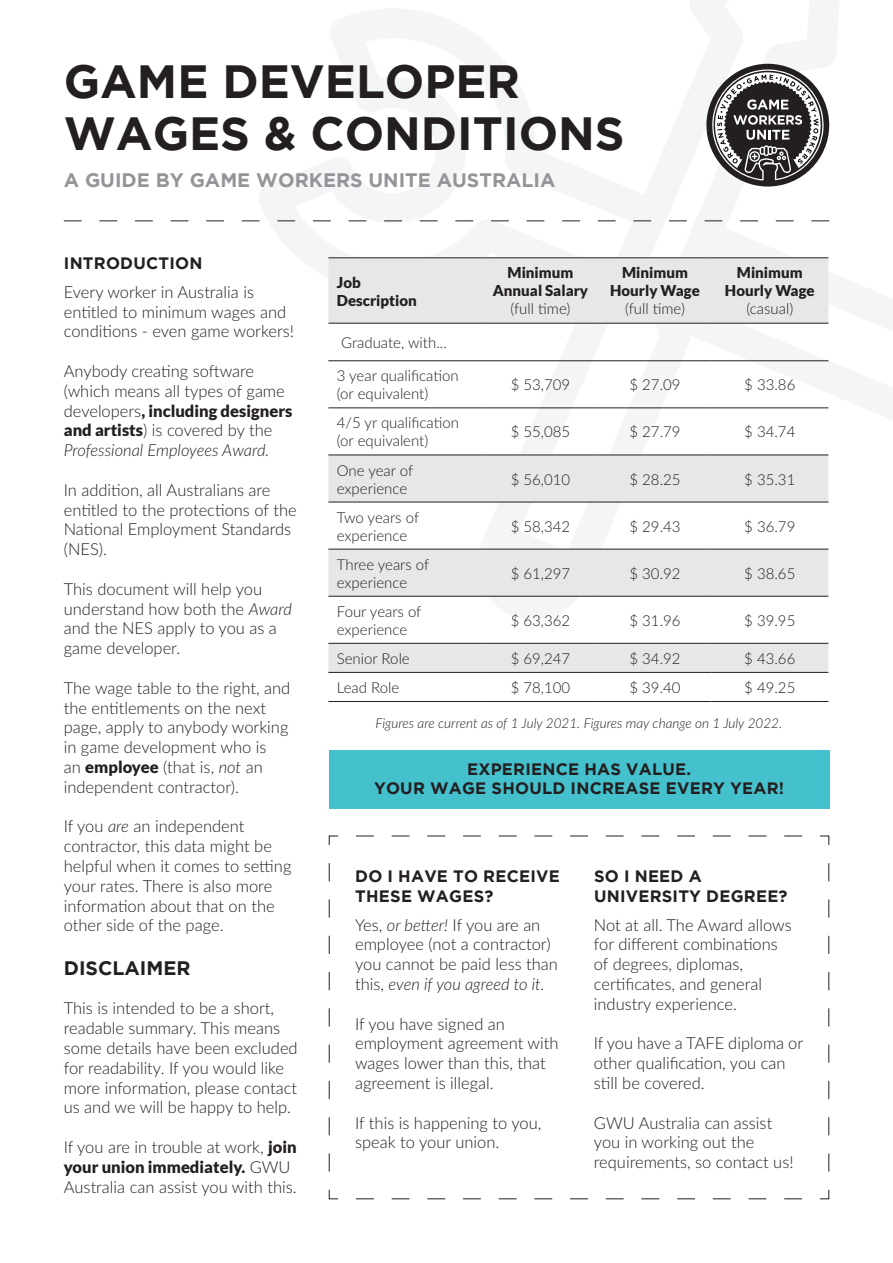
<style>
.page{position:relative;width:893px;height:1263px;background:#fff}
.page>*{position:absolute;margin:0;border:0;box-sizing:border-box;transform-origin:0 0}
.t1{font:700 46.5px "Gotham";color:#231f20}
.t2{font:700 19.5px "Gotham";color:#939598}
.t3{font:700 19.5px "Gotham";color:#231f20}
.t4{font:300 16.5px/19.8px "Lato";color:#231f20}
.t5{font:700 16.5px/19.8px "Gotham";letter-spacing:.015em;color:#231f20}
.t6{font:300 15px/18px "Lato";color:#231f20}
.t7{font:900 15px/18px "Lato";color:#231f20;text-align:center}
.t8{font:italic 300 13.5px "Lato";color:#231f20}
.s1{font-weight:900}
.s2{font-style:italic}
.s3{font-weight:300}
</style>
<div class="page">
<img style="left:63px;top:0;width:830px;height:1200px">
<svg style="left:64px;top:220px;width:765px;height:1px"></svg>
<svg style="left:706px;top:64px;width:123px;height:123px"></svg>
<svg style="left:328px;top:258px;width:500px;height:414px"></svg>
<hr style="left:328px;top:455px;width:154px;height:1px;background:#231f20">
<hr style="left:482px;top:455px;width:117px;height:1px;background:#231f20">
<hr style="left:599px;top:455px;width:112px;height:1px;background:#231f20">
<hr style="left:711px;top:455px;width:117px;height:1px;background:#231f20">
<hr style="left:328px;top:502px;width:154px;height:1px;background:#231f20">
<hr style="left:482px;top:502px;width:117px;height:1px;background:#231f20">
<hr style="left:599px;top:502px;width:112px;height:1px;background:#231f20">
<hr style="left:711px;top:502px;width:117px;height:1px;background:#231f20">
<hr style="left:328px;top:549px;width:154px;height:1px;background:#231f20">
<hr style="left:482px;top:549px;width:117px;height:1px;background:#231f20">
<hr style="left:599px;top:549px;width:112px;height:1px;background:#231f20">
<hr style="left:711px;top:549px;width:117px;height:1px;background:#231f20">
<hr style="left:328px;top:596px;width:154px;height:1px;background:#231f20">
<hr style="left:482px;top:596px;width:117px;height:1px;background:#231f20">
<hr style="left:599px;top:596px;width:112px;height:1px;background:#231f20">
<hr style="left:711px;top:596px;width:117px;height:1px;background:#231f20">
<hr style="left:328px;top:643px;width:154px;height:1px;background:#231f20">
<hr style="left:482px;top:643px;width:117px;height:1px;background:#231f20">
<hr style="left:599px;top:643px;width:112px;height:1px;background:#231f20">
<hr style="left:711px;top:643px;width:117px;height:1px;background:#231f20">
<hr style="left:328px;top:672px;width:154px;height:1px;background:#231f20">
<hr style="left:482px;top:672px;width:117px;height:1px;background:#231f20">
<hr style="left:599px;top:672px;width:112px;height:1px;background:#231f20">
<hr style="left:711px;top:672px;width:117px;height:1px;background:#231f20">
<hr style="left:328px;top:257px;width:154px;height:1px;background:#231f20">
<hr style="left:482px;top:257px;width:117px;height:1px;background:#231f20">
<hr style="left:599px;top:257px;width:112px;height:1px;background:#231f20">
<hr style="left:711px;top:257px;width:117px;height:1px;background:#231f20">
<hr style="left:328px;top:323px;width:154px;height:1px;background:#231f20">
<hr style="left:482px;top:323px;width:117px;height:1px;background:#231f20">
<hr style="left:599px;top:323px;width:112px;height:1px;background:#231f20">
<hr style="left:711px;top:323px;width:117px;height:1px;background:#231f20">
<hr style="left:328px;top:360px;width:154px;height:1px;background:#231f20">
<hr style="left:482px;top:360px;width:117px;height:1px;background:#231f20">
<hr style="left:599px;top:360px;width:112px;height:1px;background:#231f20">
<hr style="left:711px;top:360px;width:117px;height:1px;background:#231f20">
<hr style="left:328px;top:407px;width:154px;height:1px;background:#231f20">
<hr style="left:482px;top:407px;width:117px;height:1px;background:#231f20">
<hr style="left:599px;top:407px;width:112px;height:1px;background:#231f20">
<hr style="left:711px;top:407px;width:117px;height:1px;background:#231f20">
<hr style="left:328px;top:701px;width:154px;height:1px;background:#231f20">
<hr style="left:482px;top:701px;width:117px;height:1px;background:#231f20">
<hr style="left:599px;top:701px;width:112px;height:1px;background:#231f20">
<hr style="left:711px;top:701px;width:117px;height:1px;background:#231f20">
<svg style="left:328px;top:835px;width:502px;height:364px"></svg>
<div style="left:329px;top:750px;width:500px;height:58px;background:#45c0cd"></div>
<p class="t1" style="left:64px;top:54px;width:458px">GAME DEVELOPER</p>
<p class="t1" style="left:64px;top:107px;width:562px">WAGES &amp; CONDITIONS</p>
<p class="t2" style="left:64px;top:168px;width:493px">A GUIDE BY GAME WORKERS UNITE AUSTRALIA</p>
<p class="t5" style="left:64px;top:253px;width:140px">INTRODUCTION</p>
<p class="t4" style="left:64px;top:281px;width:232px">Every worker in Australia is entitled to minimum wages and conditions - even game workers!</p>
<p class="t4" style="left:64px;top:361px;width:230px">Anybody creating software (which means all types of game developers<span class="s1">, including designers and artists</span>) is covered by the<br><span class="s2">Professional Employees Award.</span></p>
<p class="t4" style="left:64px;top:479px;width:234px">In addition, all Australians are entitled to the protections of the<br>National Employment Standards (NES).</p>
<p class="t4" style="left:64px;top:578px;width:230px">This document will help you understand how both the <span class="s2">Award </span>and the NES apply to you as a game developer.</p>
<p class="t4" style="left:64px;top:677px;width:228px">The wage table to the right, and the entitlements on the next page, apply to anybody working in game development who is<br>an <span class="s1">employee</span> (that is, <span class="s2">not</span> an independent contractor).</p>
<p class="t4" style="left:64px;top:816px;width:229px">If you <span class="s2">are</span> an independent contractor, this data might be helpful when it comes to setting your rates. There is also more information about that on the other side of the page.</p>
<p class="t3" style="left:64px;top:956px;width:128px">DISCLAIMER</p>
<p class="t4" style="left:64px;top:998px;width:235px">This is intended to be a short, readable summary. This means some details have been excluded for readability. If you would like more information, please contact us and we will be happy to help.</p>
<p class="t4" style="left:64px;top:1136px;width:234px">If you are in trouble at work, <span class="s1">join your union immediately.</span> GWU<br>Australia can assist you with this.</p>
<p class="t7" style="left:337px;top:273px;width:25px">Job</p>
<p class="t7" style="left:337px;top:291px;width:81px">Description</p>
<p class="t7" style="left:508px;top:264px;width:67px">Minimum</p>
<p class="t7" style="left:493px;top:282px;width:97px">Annual Salary</p>
<p class="t6" style="left:511px;top:299px;width:61px">(full time)</p>
<p class="t7" style="left:610px;top:264px;width:91px">Minimum<br>Hourly Wage <span class="s3">(full time)</span></p>
<p class="t7" style="left:725px;top:264px;width:91px">Minimum<br>Hourly Wage <span class="s3">(casual)</span></p>
<p class="t6" style="left:341px;top:333px;width:107px">Graduate, with...</p>
<p class="t6" style="left:337px;top:366px;width:123px">3 year qualification (or equivalent)</p>
<p class="t6" style="left:511px;top:375px;width:61px">$ 53,709</p>
<p class="t6" style="left:629px;top:375px;width:53px">$ 27.09</p>
<p class="t6" style="left:744px;top:375px;width:53px">$ 33.86</p>
<p class="t6" style="left:337px;top:413px;width:124px">4/5 yr qualification (or equivalent)</p>
<p class="t6" style="left:511px;top:422px;width:61px">$ 55,085</p>
<p class="t6" style="left:629px;top:422px;width:53px">$ 27.79</p>
<p class="t6" style="left:744px;top:422px;width:53px">$ 34.74</p>
<p class="t6" style="left:337px;top:461px;width:78px">One year of experience</p>
<p class="t6" style="left:511px;top:470px;width:61px">$ 56,010</p>
<p class="t6" style="left:629px;top:470px;width:53px">$ 28.25</p>
<p class="t6" style="left:744px;top:470px;width:53px">$ 35.31</p>
<p class="t6" style="left:337px;top:508px;width:84px">Two years of experience</p>
<p class="t6" style="left:511px;top:517px;width:61px">$ 58,342</p>
<p class="t6" style="left:629px;top:517px;width:53px">$ 29.43</p>
<p class="t6" style="left:744px;top:517px;width:53px">$ 36.79</p>
<p class="t6" style="left:337px;top:555px;width:94px">Three years of</p>
<p class="t6" style="left:337px;top:573px;width:72px">experience</p>
<p class="t6" style="left:511px;top:564px;width:61px">$ 61,297</p>
<p class="t6" style="left:629px;top:564px;width:53px">$ 30.92</p>
<p class="t6" style="left:744px;top:564px;width:53px">$ 38.65</p>
<p class="t6" style="left:337px;top:602px;width:86px">Four years of</p>
<p class="t6" style="left:337px;top:620px;width:72px">experience</p>
<p class="t6" style="left:511px;top:611px;width:61px">$ 63,362</p>
<p class="t6" style="left:629px;top:611px;width:53px">$ 31.96</p>
<p class="t6" style="left:744px;top:611px;width:53px">$ 39.95</p>
<p class="t6" style="left:337px;top:649px;width:74px">Senior Role</p>
<p class="t6" style="left:511px;top:649px;width:61px">$ 69,247</p>
<p class="t6" style="left:629px;top:649px;width:53px">$ 34.92</p>
<p class="t6" style="left:744px;top:649px;width:53px">$ 43.66</p>
<p class="t6" style="left:337px;top:678px;width:64px">Lead Role</p>
<p class="t6" style="left:511px;top:678px;width:61px">$ 78,100</p>
<p class="t6" style="left:629px;top:678px;width:53px">$ 39.40</p>
<p class="t6" style="left:744px;top:678px;width:53px">$ 49.25</p>
<p class="t8" style="left:375px;top:714px;width:408px">Figures are current as of 1 July 2021. Figures may change on 1 July 2022.</p>
<p class="t5" style="left:467px;top:758px;width:225px">EXPERIENCE HAS VALUE.</p>
<p class="t5" style="left:374px;top:778px;width:412px">YOUR WAGE SHOULD INCREASE EVERY YEAR!</p>
<p class="t5" style="left:355px;top:866px;width:206px">DO I HAVE TO RECEIVE<br>THESE WAGES?</p>
<p class="t4" style="left:355px;top:914px;width:204px">Yes, <span class="s2">or better!</span> If you are an employee (not a contractor) you cannot be paid less than this, <span class="s2">even if you agreed to it.</span></p>
<p class="t4" style="left:355px;top:1013px;width:205px">If you have signed an employment agreement with wages lower than this, that agreement is illegal.</p>
<p class="t4" style="left:355px;top:1112px;width:188px">If this is happening to you, speak to your union.</p>
<p class="t5" style="left:594px;top:866px;width:195px">SO I NEED A<br>UNIVERSITY DEGREE?</p>
<p class="t4" style="left:594px;top:914px;width:199px">Not at all. The Award allows for different combinations of degrees, diplomas, certificates, and general industry experience.</p>
<p class="t4" style="left:594px;top:1033px;width:211px">If you have a TAFE diploma or other qualification, you can still be covered.</p>
<p class="t4" style="left:594px;top:1112px;width:201px">GWU Australia can assist you in working out the requirements, so contact us!</p>
</div>
